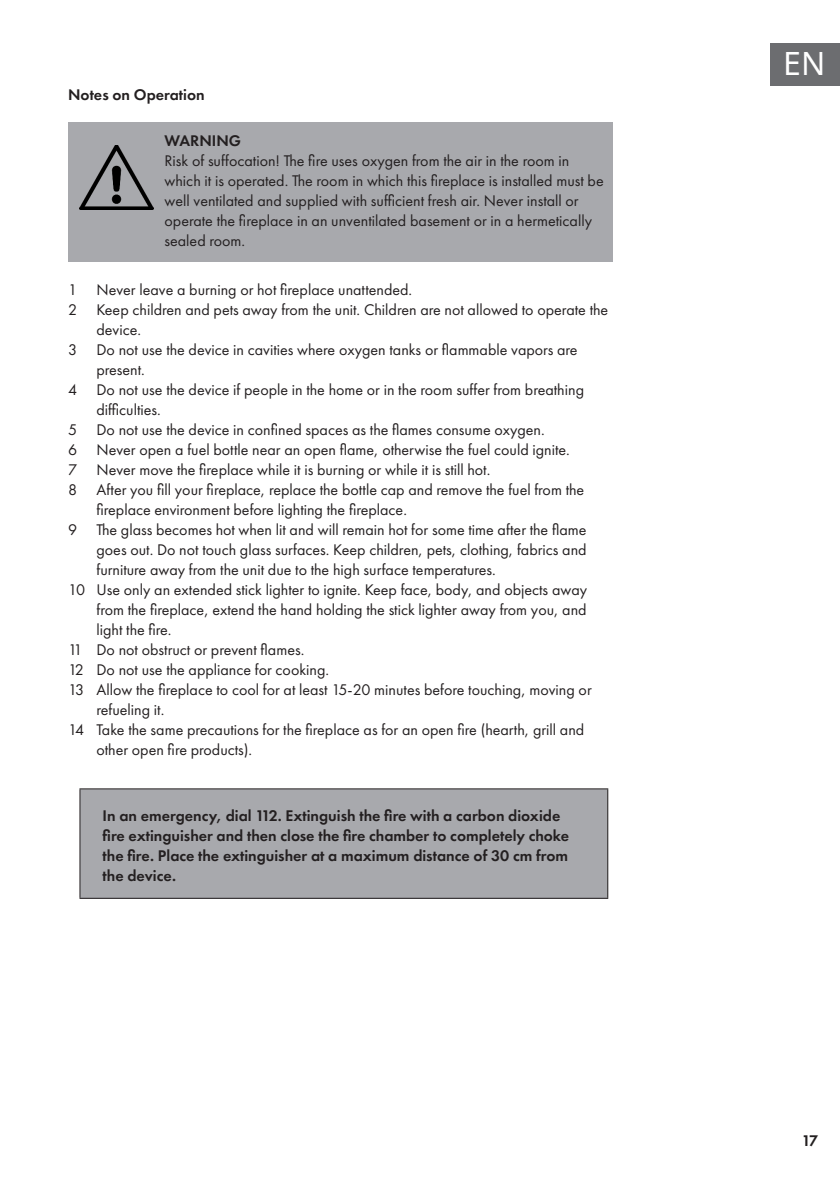
<style>
.page{position:relative;width:840px;height:1191px;background:#fff}
.page>*{position:absolute;margin:0;border:0;box-sizing:border-box;transform-origin:0 0}
.t1{font:32px "Noto Sans";color:#fff}
.t2{font:16px/20px "Futura PTW08";color:#231f20}
.t3{font:600 16px/20px "Futura PTW08";color:#231f20}
</style>
<div class="page">
<div style="left:770px;top:43px;width:69px;height:42px;background:#6c6d70"></div>
<div style="left:68px;top:122px;width:544px;height:139px;background:#a8a9ad"></div>
<img style="left:79px;top:145px;width:74px;height:65px">
<div style="left:80px;top:789px;width:527px;height:109px;background:#a8a9ad"></div>
<hr style="left:79px;top:788px;width:529px;height:1px;background:#231f20">
<hr style="left:79px;top:789px;width:1px;height:108px;background:#231f20">
<hr style="left:607px;top:789px;width:1px;height:108px;background:#231f20">
<hr style="left:79px;top:897px;width:529px;height:1px;background:#231f20">
<p class="t3" style="left:68px;top:85px;width:138px">Notes on Operation</p>
<p class="t3" style="left:164px;top:131px;width:78px">WARNING</p>
<p class="t2" style="left:164px;top:151px;width:440px">Risk of suffocation! The fire uses oxygen from the air in the room in which it is operated. The room in which this fireplace is installed must be well ventilated and supplied with sufficient fresh air. Never install or operate the fireplace in an unventilated basement or in a hermetically sealed room.</p>
<p class="t2" style="left:68px;top:279px;width:345px">1 Never leave a burning or hot fireplace unattended.</p>
<p class="t2" style="left:68px;top:299px;width:541px">2 Keep children and pets away from the unit. Children are not allowed to operate the</p>
<p class="t2" style="left:96px;top:319px;width:46px">device.</p>
<p class="t2" style="left:68px;top:339px;width:511px">3 Do not use the device in cavities where oxygen tanks or flammable vapors are</p>
<p class="t2" style="left:96px;top:359px;width:50px">present.</p>
<p class="t2" style="left:68px;top:379px;width:517px">4 Do not use the device if people in the home or in the room suffer from breathing</p>
<p class="t2" style="left:96px;top:399px;width:66px">difficulties.</p>
<p class="t2" style="left:68px;top:419px;width:478px">5 Do not use the device in confined spaces as the flames consume oxygen.</p>
<p class="t2" style="left:68px;top:439px;width:503px">6 Never open a fuel bottle near an open flame, otherwise the fuel could ignite.</p>
<p class="t2" style="left:68px;top:459px;width:423px">7 Never move the fireplace while it is burning or while it is still hot.</p>
<p class="t2" style="left:68px;top:479px;width:517px">8 After you fill your fireplace, replace the bottle cap and remove the fuel from the</p>
<p class="t2" style="left:96px;top:499px;width:312px">fireplace environment before lighting the fireplace.</p>
<p class="t2" style="left:68px;top:519px;width:519px">9 The glass becomes hot when lit and will remain hot for some time after the flame</p>
<p class="t2" style="left:96px;top:539px;width:491px">goes out. Do not touch glass surfaces. Keep children, pets, clothing, fabrics and</p>
<p class="t2" style="left:96px;top:559px;width:400px">furniture away from the unit due to the high surface temperatures.</p>
<p class="t2" style="left:68px;top:579px;width:520px">10 Use only an extended stick lighter to ignite. Keep face, body, and objects away</p>
<p class="t2" style="left:96px;top:599px;width:491px">from the fireplace, extend the hand holding the stick lighter away from you, and</p>
<p class="t2" style="left:96px;top:619px;width:77px">light the fire.</p>
<p class="t2" style="left:68px;top:639px;width:238px">11 Do not obstruct or prevent flames.</p>
<p class="t2" style="left:68px;top:659px;width:262px">12 Do not use the appliance for cooking.</p>
<p class="t2" style="left:68px;top:679px;width:525px">13 Allow the fireplace to cool for at least 15-20 minutes before touching, moving or</p>
<p class="t2" style="left:96px;top:699px;width:69px">refueling it.</p>
<p class="t2" style="left:68px;top:719px;width:517px">14 Take the same precautions for the fireplace as for an open fire (hearth, grill and</p>
<p class="t2" style="left:96px;top:739px;width:157px">other open fire products).</p>
<p class="t3" style="left:103px;top:805px;width:468px">In an emergency, dial 112. Extinguish the fire with a carbon dioxide fire extinguisher and then close the fire chamber to completely choke the fire. Place the extinguisher at a maximum distance of 30 cm from the device.</p>
<h1 class="t1" style="left:782px;top:42px;width:44px">EN</h1>
<p class="t3" style="left:801px;top:1130px;width:18px">17</p>
</div>
